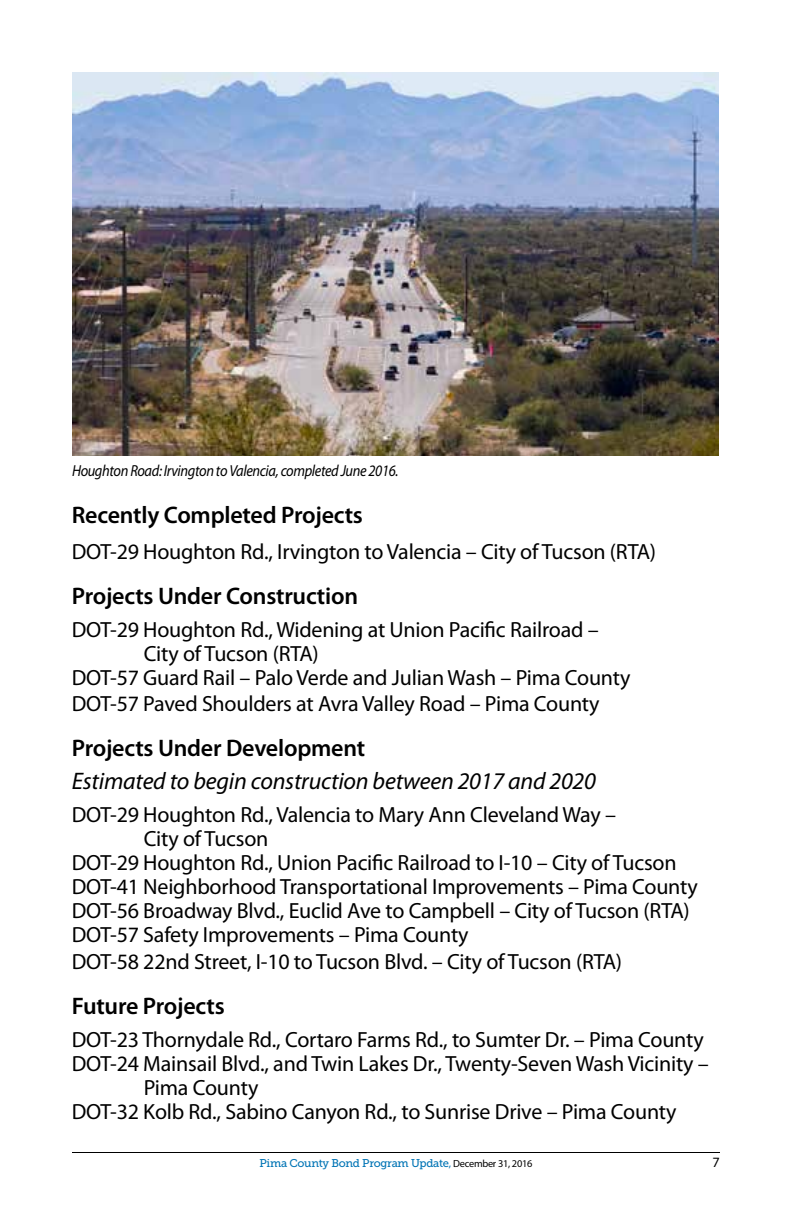
<style>
.page{position:relative;width:792px;height:1224px;background:#fff}
.page>*{position:absolute;margin:0;border:0;box-sizing:border-box;transform-origin:0 0}
.t1{font:600 24px "Myriad Pro";letter-spacing:-.01em;color:#000}
.t2{font:italic 24px "Myriad Pro";letter-spacing:-.01em;color:#000}
.t3{font:22px "Myriad Pro";letter-spacing:-.01em;color:#000}
.t4{font:italic 16px "Myriad Pro";letter-spacing:-.025em;color:#000;scale:.9 1}
.t5{font:14.2px "Myriad Pro";color:#000}
.t6{font:11.2px "Museo Slab 500";letter-spacing:-.025em;color:#0074b5}
.s1{font-family:"Myriad Pro"}
.s2{font-family:"Myriad Pro";font-size:10.4px;color:#000}
</style>
<div class="page">
<hr style="left:72px;top:1152px;width:648px;height:1px;background:#000">
<img style="left:72px;top:72px;width:646px;height:383px">
<p class="t4" style="left:72px;top:460px;width:364px">Houghton Road: Irvington to Valencia, completed June 2016.</p>
<p class="t1" style="left:72px;top:500px;width:293px">Recently Completed Projects</p>
<p class="t3" style="left:72px;top:538px;width:586px">DOT-29 Houghton Rd., Irvington to Valencia – City of Tucson (RTA)</p>
<p class="t1" style="left:72px;top:580px;width:288px">Projects Under Construction</p>
<p class="t3" style="left:72px;top:616px;width:529px">DOT-29 Houghton Rd., Widening at Union Pacific Railroad –</p>
<p class="t3" style="left:144px;top:640px;width:177px">City of Tucson (RTA)</p>
<p class="t3" style="left:72px;top:664px;width:560px">DOT-57 Guard Rail – Palo Verde and Julian Wash – Pima County</p>
<p class="t3" style="left:72px;top:690px;width:529px">DOT-57 Paved Shoulders at Avra Valley Road – Pima County</p>
<p class="t1" style="left:72px;top:733px;width:295px">Projects Under Development</p>
<p class="t2" style="left:72px;top:766px;width:526px">Estimated to begin construction between 2017 and 2020</p>
<p class="t3" style="left:72px;top:801px;width:546px">DOT-29 Houghton Rd., Valencia to Mary Ann Cleveland Way –</p>
<p class="t3" style="left:144px;top:825px;width:126px">City of Tucson</p>
<p class="t3" style="left:72px;top:849px;width:606px">DOT-29 Houghton Rd., Union Pacific Railroad to I-10 – City of Tucson</p>
<p class="t3" style="left:72px;top:873px;width:628px">DOT-41 Neighborhood Transportational Improvements – Pima County</p>
<p class="t3" style="left:72px;top:897px;width:619px">DOT-56 Broadway Blvd., Euclid Ave to Campbell – City of Tucson (RTA)</p>
<p class="t3" style="left:72px;top:921px;width:398px">DOT-57 Safety Improvements – Pima County</p>
<p class="t3" style="left:72px;top:948px;width:552px">DOT-58 22nd Street, I-10 to Tucson Blvd. – City of Tucson (RTA)</p>
<p class="t1" style="left:72px;top:990px;width:154px">Future Projects</p>
<p class="t3" style="left:72px;top:1026px;width:634px">DOT-23 Thornydale Rd., Cortaro Farms Rd., to Sumter Dr. – Pima County</p>
<p class="t3" style="left:72px;top:1050px;width:639px">DOT-24 Mainsail Blvd., and Twin Lakes Dr., Twenty-Seven Wash Vicinity –</p>
<p class="t3" style="left:144px;top:1074px;width:116px">Pima County</p>
<p class="t3" style="left:72px;top:1098px;width:606px">DOT-32 Kolb Rd., Sabino Canyon Rd., to Sunrise Drive – Pima County</p>
<p class="t6" style="left:260px;top:1157px;width:274px">Pima County Bond Program Update<span class="s1">,</span> <span class="s2">December 31, 2016</span></p>
<p class="t5" style="left:712px;top:1154px;width:9px">7</p>
</div>
